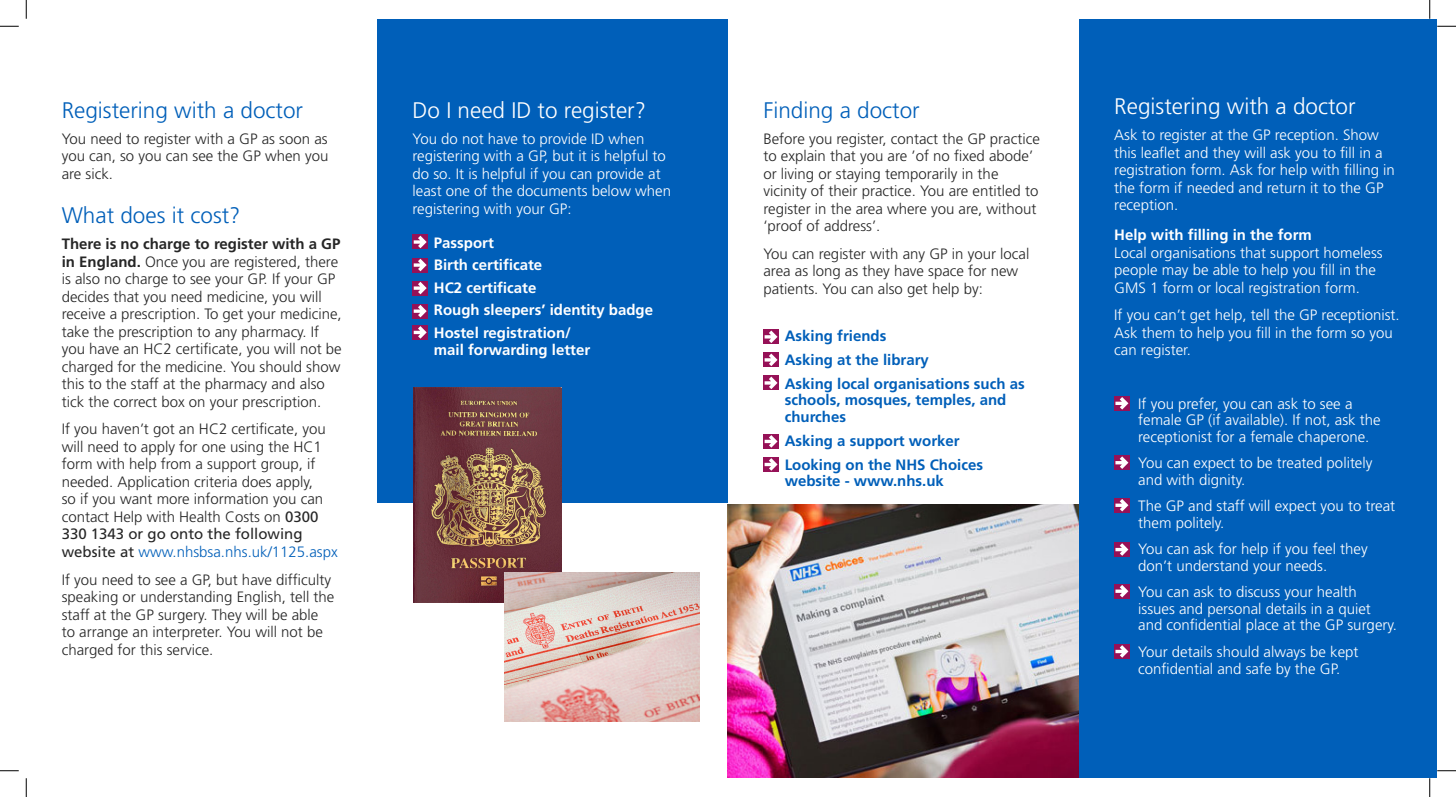
<style>
.page{position:relative;width:1456px;height:797px;background:#fff}
.page>*{position:absolute;margin:0;border:0;box-sizing:border-box;transform-origin:0 0}
.t1{font:300 22.5px "Frutiger";color:#005fb9}
.t2{font:300 22.5px "Frutiger";color:#fff}
.t3{font:300 15px/17.5px "Frutiger";color:#262626}
.t4{font:300 15px/17.5px "Frutiger";color:#fff}
.t5{font:700 15px/24px "Frutiger";color:#005fb9}
.t6{font:700 15px "Frutiger";color:#fff}
.s1{font-weight:700}
.s2{font-weight:400}
.s3{color:#005fb9}
</style>
<div class="page">
<div style="left:377px;top:19px;width:351px;height:484px;background:#005fb9"></div>
<div style="left:1079px;top:19px;width:357px;height:758px;background:#005fb9"></div>
<svg style="left:412px;top:234px;width:16px;height:15px"></svg>
<svg style="left:414px;top:236px;width:13px;height:12px"></svg>
<svg style="left:412px;top:258px;width:16px;height:14px"></svg>
<svg style="left:414px;top:259px;width:13px;height:12px"></svg>
<svg style="left:412px;top:281px;width:16px;height:14px"></svg>
<svg style="left:414px;top:282px;width:13px;height:12px"></svg>
<svg style="left:412px;top:304px;width:16px;height:14px"></svg>
<svg style="left:414px;top:305px;width:13px;height:12px"></svg>
<svg style="left:412px;top:325px;width:16px;height:15px"></svg>
<svg style="left:414px;top:326px;width:13px;height:13px"></svg>
<svg style="left:763px;top:329px;width:16px;height:15px"></svg>
<svg style="left:764px;top:330px;width:13px;height:13px"></svg>
<svg style="left:763px;top:352px;width:16px;height:15px"></svg>
<svg style="left:764px;top:353px;width:13px;height:13px"></svg>
<svg style="left:763px;top:375px;width:16px;height:15px"></svg>
<svg style="left:764px;top:376px;width:13px;height:13px"></svg>
<div style="left:763px;top:434px;width:16px;height:15px;background:#961157"></div>
<svg style="left:764px;top:435px;width:13px;height:12px"></svg>
<div style="left:763px;top:457px;width:16px;height:15px;background:#961157"></div>
<svg style="left:764px;top:458px;width:13px;height:12px"></svg>
<img style="left:728px;top:505px;width:351px;height:272px">
<svg style="left:1114px;top:396px;width:15px;height:15px"></svg>
<svg style="left:1115px;top:397px;width:13px;height:12px"></svg>
<div style="left:1114px;top:455px;width:15px;height:15px;background:#961157"></div>
<svg style="left:1115px;top:456px;width:13px;height:13px"></svg>
<div style="left:1114px;top:498px;width:15px;height:14px;background:#961157"></div>
<svg style="left:1115px;top:499px;width:13px;height:12px"></svg>
<div style="left:1114px;top:542px;width:15px;height:15px;background:#961157"></div>
<svg style="left:1115px;top:543px;width:13px;height:13px"></svg>
<div style="left:1114px;top:583px;width:15px;height:15px;background:#961157"></div>
<svg style="left:1115px;top:585px;width:13px;height:12px"></svg>
<svg style="left:1114px;top:644px;width:15px;height:15px"></svg>
<svg style="left:1115px;top:645px;width:13px;height:12px"></svg>
<img style="left:413px;top:388px;width:148px;height:214px">
<img style="left:505px;top:572px;width:194px;height:149px">
<svg style="left:0;top:25px;width:19px;height:2px"></svg>
<svg style="left:1437px;top:25px;width:19px;height:2px"></svg>
<svg style="left:0;top:770px;width:19px;height:1px"></svg>
<svg style="left:1437px;top:770px;width:19px;height:1px"></svg>
<svg style="left:25px;top:0;width:2px;height:19px"></svg>
<svg style="left:25px;top:778px;width:2px;height:19px"></svg>
<svg style="left:1429px;top:0;width:1px;height:19px"></svg>
<svg style="left:1429px;top:778px;width:1px;height:19px"></svg>
<p class="t1" style="left:62px;top:97px;width:243px">Registering with a doctor</p>
<p class="t3" style="left:62px;top:130px;width:268px;text-align:justify">You need to register with a GP as soon as you can, so you can see the GP when you are sick.</p>
<p class="t1" style="left:62px;top:202px;width:180px">What does it cost?</p>
<p class="t3" style="left:62px;top:236px;width:281px"><span class="s1">There is no charge to register with a GP in England.</span> Once you are registered, there is also no charge to see your GP. If your GP decides that you need medicine, you will receive a prescription. To get your medicine, take the prescription to any pharmacy. If you have an HC2 certificate, you will not be charged for the medicine. You should show this to the staff at the pharmacy and also tick the correct box on your prescription.</p>
<p class="t3" style="left:62px;top:421px;width:277px">If you haven’t got an HC2 certificate, you will need to apply for one using the HC1 form with help from a support group, if needed. Application criteria does apply,<br>so if you want more information you can contact Help with Health Costs on <span class="s2">0300<br>330 1343 or go onto the following website at</span> <span class="s3">www.nhsbsa.nhs.uk/1125.aspx</span></p>
<p class="t3" style="left:62px;top:571px;width:274px">If you need to see a GP, but have difficulty speaking or understanding English, tell the staff at the GP surgery. They will be able to arrange an interpreter. You will not be charged for this service.</p>
<p class="t2" style="left:412px;top:97px;width:235px">Do I need ID to register?</p>
<p class="t4" style="left:412px;top:130px;width:260px">You do not have to provide ID when registering with a GP, but it is helpful to do so. It is helpful if you can provide at least one of the documents below when registering with your GP:</p>
<p class="t6" style="left:434px;top:233px;width:61px">Passport</p>
<p class="t6" style="left:434px;top:256px;width:110px">Birth certificate</p>
<p class="t6" style="left:434px;top:278px;width:104px">HC2 certificate</p>
<p class="t6" style="left:434px;top:301px;width:221px">Rough sleepers’ identity badge</p>
<p class="t6" style="left:434px;top:323px;width:139px">Hostel registration/</p>
<p class="t6" style="left:434px;top:341px;width:158px">mail forwarding letter</p>
<p class="t1" style="left:763px;top:97px;width:158px">Finding a doctor</p>
<p class="t3" style="left:763px;top:130px;width:278px">Before you register, contact the GP practice to explain that you are ’of no fixed abode’ or living or staying temporarily in the vicinity of their practice. You are entitled to register in the area where you are, without ‘proof of address’.</p>
<p class="t3" style="left:763px;top:245px;width:267px">You can register with any GP in your local area as long as they have space for new patients. You can also get help by:</p>
<p class="t5" style="left:785px;top:323px;width:241px">Asking friends<br>Asking at the library<br>Asking local organisations such as</p>
<p class="t5" style="left:785px;top:392px;width:223px;line-height:16.5px">schools, mosques, temples, and churches</p>
<p class="t5" style="left:785px;top:428px;width:200px">Asking a support worker<br>Looking on the NHS Choices</p>
<p class="t5" style="left:785px;top:469px;width:161px">website - www.nhs.uk</p>
<p class="t2" style="left:1114px;top:93px;width:243px">Registering with a doctor</p>
<p class="t4" style="left:1114px;top:127px;width:282px">Ask to register at the GP reception. Show this leaflet and they will ask you to fill in a registration form. Ask for help with filling in the form if needed and return it to the GP reception.</p>
<p class="t4" style="left:1114px;top:227px;width:270px"><span class="s1">Help with filling in the form<br></span>Local organisations that support homeless people may be able to help you fill in the GMS 1 form or local registration form.</p>
<p class="t4" style="left:1114px;top:307px;width:287px">If you can’t get help, tell the GP receptionist.<br>Ask them to help you fill in the form so you can register.</p>
<p class="t4" style="left:1138px;top:395px;width:244px;line-height:16.5px">If you prefer, you can ask to see a female GP (if available). If not, ask the receptionist for a female chaperone.</p>
<p class="t4" style="left:1138px;top:455px;width:236px;line-height:16.5px">You can expect to be treated politely and with dignity.</p>
<p class="t4" style="left:1138px;top:498px;width:258px;line-height:16.5px">The GP and staff will expect you to treat them politely.</p>
<p class="t4" style="left:1138px;top:541px;width:231px;line-height:16.5px">You can ask for help if you feel they don’t understand your needs.</p>
<p class="t4" style="left:1138px;top:584px;width:260px;line-height:16.5px">You can ask to discuss your health issues and personal details in a quiet and confidential place at the GP surgery.</p>
<p class="t4" style="left:1138px;top:643px;width:222px;line-height:16.5px">Your details should always be kept confidential and safe by the GP.</p>
</div>
